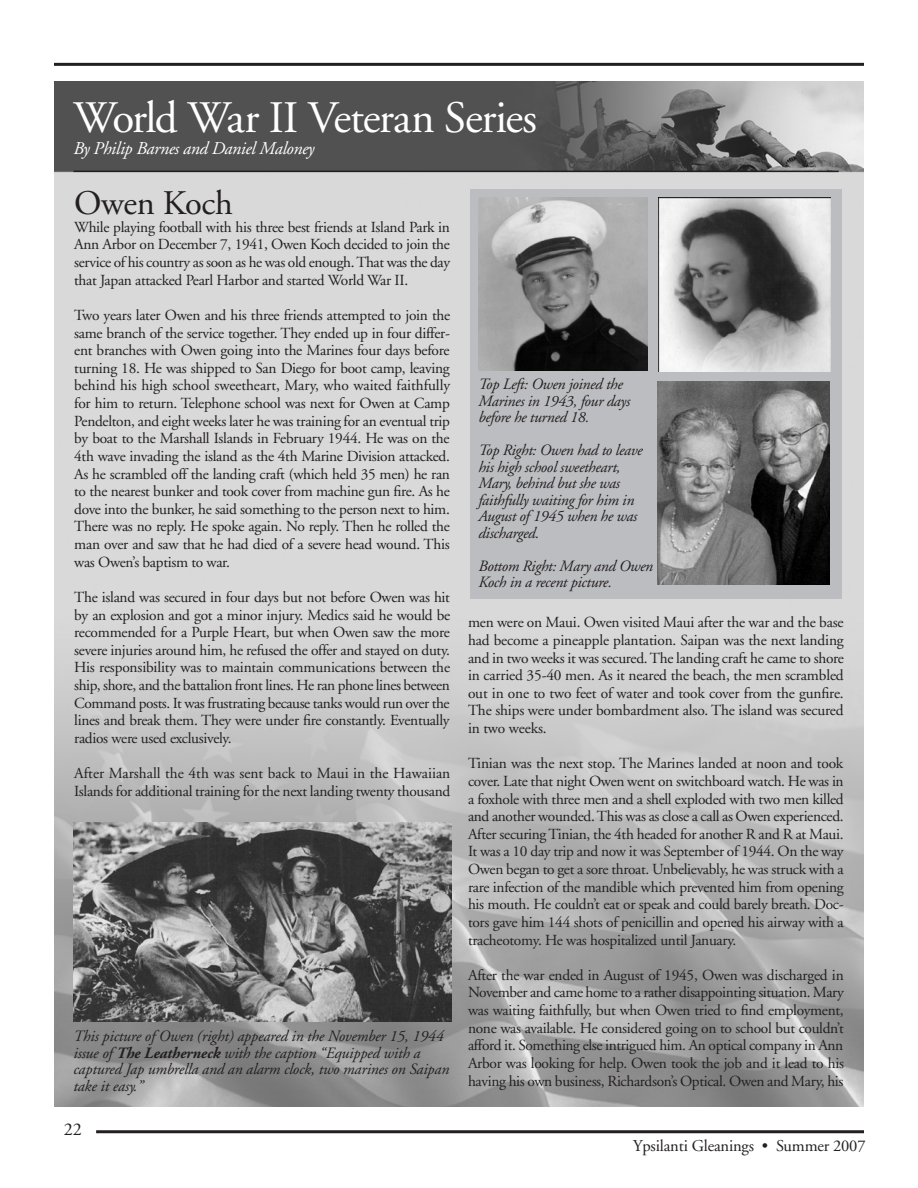
<style>
.page{position:relative;width:918px;height:1188px;background:#fff}
.page>*{position:absolute;margin:0;border:0;box-sizing:border-box;transform-origin:0 0}
.t1{font:45px "Adobe Garamond";letter-spacing:-.03em;color:#fff}
.t2{font:34.5px "Adobe Garamond";letter-spacing:-.01em;color:#231f20}
.t3{font:italic 18px "Adobe Garamond";letter-spacing:-.02em;color:#fff}
.t4{font:18px "Adobe Garamond";color:#231f20}
.t5{font:16.5px "Adobe Garamond";letter-spacing:-.01em;color:#231f20}
.t6{font:italic 15.75px/16.5px "Adobe Garamond";letter-spacing:-.02em;color:#231f20}
.t7{font:15.3px/17.7px "Adobe Garamond";letter-spacing:-.02em;color:#231f20;text-align:justify}
.s1{font-weight:700}
</style>
<div class="page">
<hr style="left:54px;top:63px;width:810px;height:3px;background:#231f20">
<hr style="left:96px;top:1130px;width:768px;height:3px;background:#231f20">
<img style="left:54px;top:81px;width:810px;height:1026px">
<div style="left:470px;top:190px;width:372px;height:409px;background:#bcbdc0"></div>
<img style="left:478px;top:197px;width:170px;height:173px">
<img style="left:658px;top:197px;width:172px;height:174px">
<img style="left:74px;top:822px;width:377px;height:200px">
<img style="left:657px;top:381px;width:173px;height:203px">
<hr style="left:74px;top:171px;width:765px;height:1px;background:#231f20">
<h1 class="t1" style="left:74px;top:94px;width:465px">World War II Veteran Series</h1>
<p class="t3" style="left:74px;top:139px;width:243px">By Philip Barnes and Daniel Maloney</p>
<h2 class="t2" style="left:74px;top:185px;width:160px">Owen Koch</h2>
<p class="t7" style="left:74px;top:219px;width:377px">While playing football with his three best friends at Island Park in Ann Arbor on December 7, 1941, Owen Koch decided to join the service of his country as soon as he was old enough. That was the day that Japan attacked Pearl Harbor and started World War II.</p>
<p class="t7" style="left:74px;top:307px;width:378px">Two years later Owen and his three friends attempted to join the same branch of the service together. They ended up in four differ&shy;ent branches with Owen going into the Marines four days before turning 18. He was shipped to San Diego for boot camp, leaving behind his high school sweetheart, Mary, who waited faithfully for him to return. Telephone school was next for Owen at Camp Pendelton, and eight weeks later he was training for an eventual trip by boat to the Marshall Islands in February 1944. He was on the 4th wave invading the island as the 4th Marine Division attacked.<br>As he scrambled off the landing craft (which held 35 men) he ran to the nearest bunker and took cover from machine gun fire. As he dove into the bunker, he said something to the person next to him.<br>There was no reply. He spoke again. No reply. Then he rolled the man over and saw that he had died of a severe head wound. This was Owen’s baptism to war.</p>
<p class="t7" style="left:74px;top:589px;width:378px">The island was secured in four days but not before Owen was hit by an explosion and got a minor injury. Medics said he would be recommended for a Purple Heart, but when Owen saw the more severe injuries around him, he refused the offer and stayed on duty.<br>His responsibility was to maintain communications between the ship, shore, and the battalion front lines. He ran phone lines between Command posts. It was frustrating because tanks would run over the lines and break them. They were under fire constantly. Eventually radios were used exclusively.</p>
<p class="t7" style="left:74px;top:765px;width:378px">After Marshall the 4th was sent back to Maui in the Hawaiian<br>Islands for additional training for the next landing twenty thousand</p>
<p class="t6" style="left:73px;top:1028px;width:377px">This picture of Owen (right) appeared in the November 15, 1944 issue of <span class="s1">The Leatherneck</span> with the caption “Equipped with a captured Jap umbrella and an alarm clock, two marines on Saipan take it easy.”</p>
<p class="t4" style="left:64px;top:1120px;width:19px">22</p>
<p class="t6" style="left:478px;top:377px;width:153px">Top Left: Owen joined the<br>Marines in 1943, four days before he turned 18.</p>
<p class="t6" style="left:478px;top:443px;width:166px">Top Right: Owen had to leave his high school sweetheart,<br>Mary, behind but she was faithfully waiting for him in<br>August of 1945 when he was discharged.</p>
<p class="t6" style="left:478px;top:558px;width:176px">Bottom Right: Mary and Owen<br>Koch in a recent picture.</p>
<p class="t7" style="left:468px;top:614px;width:378px">men were on Maui. Owen visited Maui after the war and the base had become a pineapple plantation. Saipan was the next landing and in two weeks it was secured. The landing craft he came to shore in carried 35-40 men. As it neared the beach, the men scrambled out in one to two feet of water and took cover from the gunfire.<br>The ships were under bombardment also. The island was secured in two weeks.</p>
<p class="t7" style="left:468px;top:755px;width:377px">Tinian was the next stop. The Marines landed at noon and took cover. Late that night Owen went on switchboard watch. He was in a foxhole with three men and a shell exploded with two men killed and another wounded. This was as close a call as Owen experienced.<br>After securing Tinian, the 4th headed for another R and R at Maui.<br>It was a 10 day trip and now it was September of 1944. On the way Owen began to get a sore throat. Unbelievably, he was struck with a rare infection of the mandible which prevented him from opening his mouth. He couldn’t eat or speak and could barely breath. Doc&shy;tors gave him 144 shots of penicillin and opened his airway with a tracheotomy. He was hospitalized until January.</p>
<p class="t7" style="left:468px;top:967px;width:378px">After the war ended in August of 1945, Owen was discharged in November and came home to a rather disappointing situation. Mary was waiting faithfully, but when Owen tried to find employment, none was available. He considered going on to school but couldn’t afford it. Something else intrigued him. An optical company in Ann Arbor was looking for help. Owen took the job and it lead to his having his own business, Richardson’s Optical. Owen and Mary, his</p>
<p class="t5" style="left:633px;top:1137px;width:234px">Ypsilanti Gleanings • Summer 2007</p>
</div>
